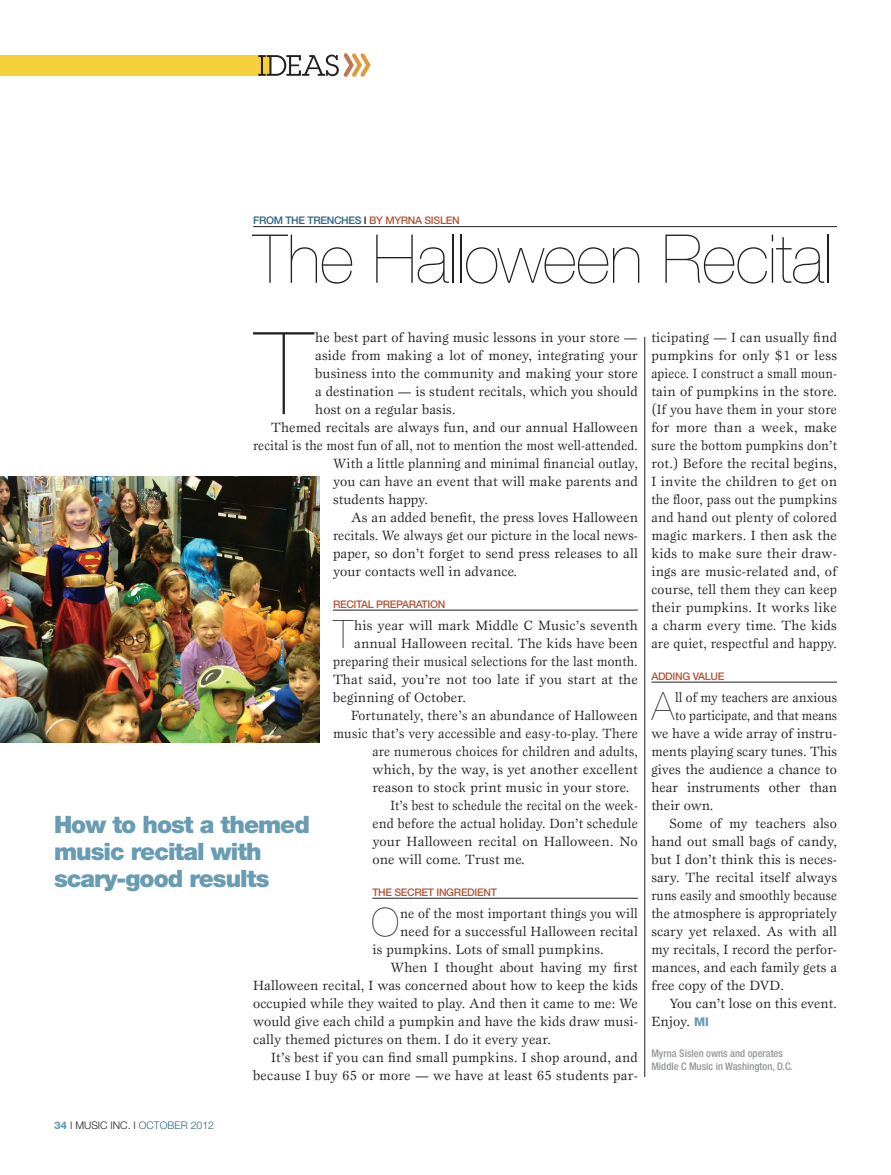
<style>
.page{position:relative;width:891px;height:1175px;background:#fff}
.page>*{position:absolute;margin:0;border:0;box-sizing:border-box;transform-origin:0 0}
.t1{font:200 114.75px "Helvetica Neue";color:#231f20}
.t2{font:200 67.5px "Helvetica Neue";letter-spacing:-.01em;color:#231f20}
.t3{font:200 39.15px "Helvetica Neue";color:#231f20}
.t4{font:900 24px/27px "Helvetica Neue";letter-spacing:-.04em;color:#689cb3}
.t5{font:13.8px/18px "Esprit";letter-spacing:.01em;color:#231f20;text-align:justify}
.t6{font:13.8px "Esprit";letter-spacing:.01em;color:#231f20;scale:.95 1}
.t7{font:13.8px "Esprit";letter-spacing:.01em;color:#231f20;scale:.93 1}
.t8{font:13.8px "Esprit";letter-spacing:.01em;color:#231f20;scale:.91 1}
.t9{font:13.8px "Esprit";letter-spacing:.01em;color:#231f20;scale:.96 1}
.t10{font:13.8px "Esprit";letter-spacing:.01em;color:#231f20;scale:.94 1}
.t11{font:500 condensed 10.5px/12.6px "Helvetica Neue";color:#939598}
.t12{font:500 10.5px "Helvetica Neue";letter-spacing:-.03em;color:#b35537}
.t13{font:500 10.5px "Helvetica Neue";letter-spacing:-.03em;color:#2c6482}
.t14{font:300 10.5px "Helvetica Neue";color:#231f20}
.s1{color:#231f20}
.s2{color:#b35537}
.s3{font-family:"Helvetica Neue";font-weight:800;font-size:12px;color:#689cb3}
.s4{font-weight:800;color:#689cb3}
.s5{color:#2c6482}
</style>
<div class="page">
<div style="left:0;top:55px;width:270px;height:21px;background:#f4d03b"></div>
<svg style="left:258px;top:53px;width:113px;height:24px"></svg>
<hr style="left:333px;top:610px;width:305px;height:1px;background:#231f20">
<hr style="left:372px;top:898px;width:266px;height:1px;background:#231f20">
<hr style="left:651px;top:682px;width:186px;height:1px;background:#231f20">
<hr style="left:253px;top:226px;width:584px;height:1px;background:#231f20">
<img style="left:0;top:476px;width:320px;height:266px">
<hr style="left:645px;top:337px;width:1px;height:739px;background:#231f20">
<p class="t13" style="left:253px;top:214px;width:208px">FROM THE TRENCHES <span class="s1">I</span> <span class="s2">BY MYRNA SISLEN</span></p>
<h2 class="t2" style="left:253px;top:220px;width:581px">The Halloween Recital</h2>
<h1 class="t1" style="left:255px;top:307px;width:59px">T</h1>
<p class="t5" style="left:315px;top:328px;width:324px">he best part of having music lessons in your store —</p>
<p class="t5" style="left:315px;top:346px;width:324px">aside from making a lot of money, integrating your</p>
<p class="t5" style="left:315px;top:364px;width:324px">business into the community and making your store</p>
<p class="t5" style="left:315px;top:382px;width:324px">a destination — is student recitals, which you should</p>
<p class="t5" style="left:315px;top:400px;width:142px">host on a regular basis.</p>
<p class="t5" style="left:271px;top:418px;width:368px">Themed recitals are always fun, and our annual Halloween</p>
<p class="t7" style="left:253px;top:437px;width:415px">recital is the most fun of all, not to mention the most well-attended.</p>
<p class="t5" style="left:333px;top:454px;width:306px">With a little planning and minimal financial outlay,</p>
<p class="t5" style="left:333px;top:472px;width:306px">you can have an event that will make parents and</p>
<p class="t5" style="left:333px;top:490px;width:97px">students happy.</p>
<p class="t5" style="left:351px;top:508px;width:288px">As an added benefit, the press loves Halloween</p>
<p class="t6" style="left:333px;top:527px;width:322px">recitals. We always get our picture in the local news-</p>
<p class="t5" style="left:333px;top:544px;width:306px">paper, so don’t forget to send press releases to all</p>
<p class="t5" style="left:333px;top:562px;width:186px">your contacts well in advance.</p>
<p class="t12" style="left:333px;top:598px;width:114px">RECITAL PREPARATION</p>
<h3 class="t3" style="left:334px;top:612px;width:21px">T</h3>
<p class="t5" style="left:354px;top:616px;width:285px">his year will mark Middle C Music’s seventh</p>
<p class="t5" style="left:354px;top:634px;width:285px">annual Halloween recital. The kids have been</p>
<p class="t7" style="left:333px;top:653px;width:329px">preparing their musical selections for the last month.</p>
<p class="t5" style="left:333px;top:670px;width:306px">That said, you’re not too late if you start at the</p>
<p class="t5" style="left:333px;top:688px;width:135px">beginning of October.</p>
<p class="t9" style="left:351px;top:707px;width:300px">Fortunately, there’s an abundance of Halloween</p>
<p class="t6" style="left:333px;top:725px;width:322px">music that’s very accessible and easy-to-play. There</p>
<p class="t7" style="left:372px;top:743px;width:287px">are numerous choices for children and adults,</p>
<p class="t5" style="left:372px;top:760px;width:267px">which, by the way, is yet another excellent</p>
<p class="t5" style="left:372px;top:778px;width:258px">reason to stock print music in your store.</p>
<p class="t8" style="left:390px;top:797px;width:273px">It’s best to schedule the recital on the week-</p>
<p class="t6" style="left:372px;top:815px;width:281px">end before the actual holiday. Don’t schedule</p>
<p class="t5" style="left:372px;top:832px;width:267px">your Halloween recital on Halloween. No</p>
<p class="t5" style="left:372px;top:850px;width:154px">one will come. Trust me.</p>
<p class="t12" style="left:372px;top:886px;width:126px">THE SECRET INGREDIENT</p>
<h3 class="t3" style="left:371px;top:900px;width:30px">O</h3>
<p class="t6" style="left:400px;top:905px;width:252px">ne of the most important things you will</p>
<h3 class="t4" style="left:54px;top:810px;width:258px">How to host a themed music recital with scary-good results</h3>
<p class="t5" style="left:400px;top:922px;width:239px">need for a successful Halloween recital</p>
<p class="t5" style="left:372px;top:940px;width:233px">is pumpkins. Lots of small pumpkins.</p>
<p class="t5" style="left:390px;top:958px;width:249px">When I thought about having my first</p>
<p class="t5" style="left:253px;top:976px;width:386px">Halloween recital, I was concerned about how to keep the kids</p>
<p class="t5" style="left:253px;top:994px;width:386px">occupied while they waited to play. And then it came to me: We</p>
<p class="t5" style="left:253px;top:1012px;width:386px">would give each child a pumpkin and have the kids draw musi-</p>
<p class="t5" style="left:253px;top:1030px;width:299px">cally themed pictures on them. I do it every year.</p>
<p class="t5" style="left:271px;top:1048px;width:368px">It’s best if you can find small pumpkins. I shop around, and</p>
<p class="t5" style="left:253px;top:1066px;width:386px">because I buy 65 or more — we have at least 65 students par-</p>
<p class="t5" style="left:651px;top:328px;width:187px">ticipating — I can usually find pumpkins for only $1 or less apiece. I construct a small moun&shy;tain of pumpkins in the store. (If you have them in your store for more than a week, make sure the bottom pumpkins don’t rot.) Before the recital begins, I invite the children to get on the floor, pass out the pumpkins and hand out plenty of colored magic markers. I then ask the kids to make sure their draw&shy;ings are music-related and, of course, tell them they can keep their pumpkins. It works like a charm every time. The kids are quiet, respectful and happy.</p>
<p class="t12" style="left:651px;top:670px;width:75px">ADDING VALUE</p>
<h3 class="t3" style="left:652px;top:684px;width:24px">A</h3>
<p class="t10" style="left:675px;top:689px;width:174px">ll of my teachers are anxious</p>
<p class="t8" style="left:675px;top:707px;width:179px">to participate, and that means</p>
<p class="t5" style="left:651px;top:724px;width:187px">we have a wide array of instru-</p>
<p class="t5" style="left:651px;top:742px;width:187px">ments playing scary tunes. This</p>
<p class="t5" style="left:651px;top:760px;width:187px">gives the audience a chance to</p>
<p class="t5" style="left:651px;top:778px;width:187px">hear instruments other than</p>
<p class="t5" style="left:651px;top:796px;width:64px">their own.</p>
<p class="t5" style="left:669px;top:814px;width:169px">Some of my teachers also</p>
<p class="t5" style="left:651px;top:832px;width:187px">hand out small bags of candy,</p>
<p class="t5" style="left:651px;top:850px;width:187px">but I don’t think this is neces-</p>
<p class="t5" style="left:651px;top:868px;width:187px">sary. The recital itself always</p>
<p class="t8" style="left:651px;top:887px;width:205px">runs easily and smoothly because</p>
<p class="t9" style="left:651px;top:905px;width:195px">the atmosphere is appropriately</p>
<p class="t5" style="left:651px;top:922px;width:187px">scary yet relaxed. As with all</p>
<p class="t5" style="left:651px;top:940px;width:187px">my recitals, I record the perfor-</p>
<p class="t5" style="left:651px;top:958px;width:187px">mances, and each family gets a</p>
<p class="t5" style="left:651px;top:976px;width:134px">free copy of the DVD.</p>
<p class="t5" style="left:669px;top:994px;width:169px">You can’t lose on this event.</p>
<p class="t5" style="left:651px;top:1012px;width:59px">Enjoy. <span class="s3">MI</span></p>
<p class="t11" style="left:651px;top:1046px;width:143px">Myrna Sislen owns and operates<br>Middle C Music in Washington, D.C.</p>
<p class="t14" style="left:54px;top:1119px;width:162px"><span class="s4">34</span> I MUSIC INC. I <span class="s5">OCTOBER 2012</span></p>
</div>
